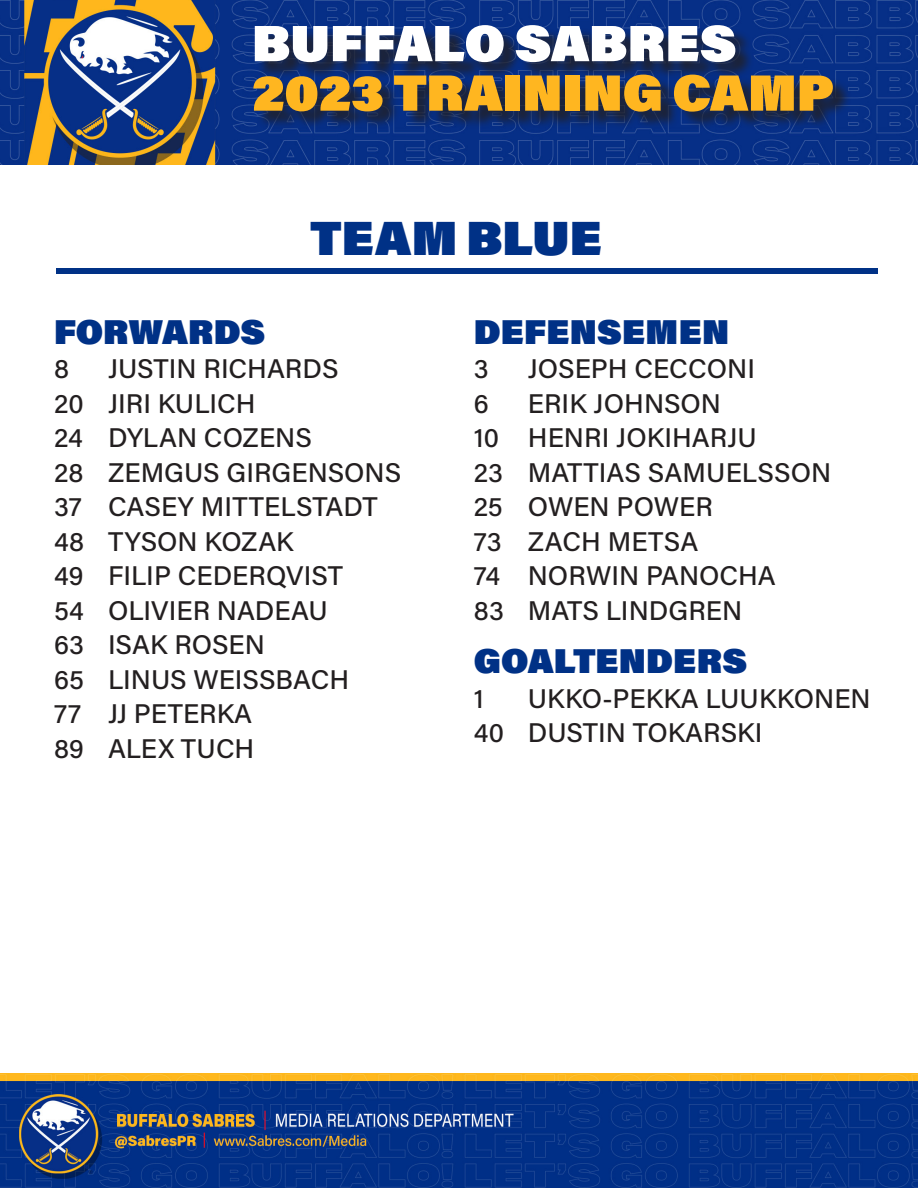
<style>
.page{position:relative;width:918px;height:1188px;background:#fff}
.page>*{position:absolute;margin:0;border:0;box-sizing:border-box;transform-origin:0 0}
.t1{font:900 51px "Acumin Pro";color:#ffb620}
.t2{font:900 51px "Acumin Pro";color:#fff}
.t3{font:900 48px "Acumin Pro";color:#003186}
.t4{font:900 34.5px "Acumin Pro";letter-spacing:.005em;color:#003186}
.t5{font:500 27px "Acumin Pro";color:#231f20}
</style>
<div class="page">
<img style="left:0;top:0;width:873px;height:164px">
<div style="left:256px;top:28px;width:596px;height:102px;background:#231f20;opacity:.75"></div>
<div style="left:56px;top:268px;width:822px;height:6px;background:#003186"></div>
<img style="left:0;top:1073px;width:918px;height:115px">
<img style="left:873px;top:0;width:45px;height:164px">
<p class="t2" style="left:252px;top:7px;width:486px">BUFFALO SABRES</p>
<p class="t1" style="left:252px;top:56px;width:584px">2023 TRAINING CAMP</p>
<p class="t3" style="left:310px;top:204px;width:293px">TEAM BLUE</p>
<p class="t4" style="left:54px;top:307px;width:213px">FORWARDS</p>
<p class="t5" style="left:54px;top:350px;width:17px">8</p>
<p class="t5" style="left:108px;top:350px;width:232px">JUSTIN RICHARDS</p>
<p class="t5" style="left:54px;top:384px;width:203px">20 JIRI KULICH</p>
<p class="t5" style="left:54px;top:419px;width:259px">24 DYLAN COZENS</p>
<p class="t5" style="left:54px;top:453px;width:349px">28 ZEMGUS GIRGENSONS</p>
<p class="t5" style="left:54px;top:488px;width:325px">37 CASEY MITTELSTADT</p>
<p class="t5" style="left:54px;top:522px;width:241px">48 TYSON KOZAK</p>
<p class="t5" style="left:54px;top:557px;width:291px">49 FILIP CEDERQVIST</p>
<p class="t5" style="left:54px;top:591px;width:275px">54 OLIVIER NADEAU</p>
<p class="t5" style="left:54px;top:626px;width:212px">63 ISAK ROSEN</p>
<p class="t5" style="left:54px;top:660px;width:297px">65 LINUS WEISSBACH</p>
<p class="t5" style="left:54px;top:695px;width:200px">77 JJ PETERKA</p>
<p class="t5" style="left:54px;top:729px;width:202px">89 ALEX TUCH</p>
<p class="t4" style="left:474px;top:307px;width:257px">DEFENSEMEN</p>
<p class="t5" style="left:474px;top:350px;width:16px">3</p>
<p class="t5" style="left:528px;top:350px;width:229px">JOSEPH CECCONI</p>
<p class="t5" style="left:474px;top:384px;width:16px">6</p>
<p class="t5" style="left:528px;top:384px;width:195px">ERIK JOHNSON</p>
<p class="t5" style="left:474px;top:419px;width:285px">10 HENRI JOKIHARJU</p>
<p class="t5" style="left:474px;top:453px;width:359px">23 MATTIAS SAMUELSSON</p>
<p class="t5" style="left:474px;top:488px;width:241px">25 OWEN POWER</p>
<p class="t5" style="left:474px;top:522px;width:226px">73 ZACH METSA</p>
<p class="t5" style="left:474px;top:557px;width:304px">74 NORWIN PANOCHA</p>
<p class="t5" style="left:474px;top:591px;width:270px">83 MATS LINDGREN</p>
<p class="t4" style="left:474px;top:637px;width:275px">GOALTENDERS</p>
<p class="t5" style="left:474px;top:680px;width:12px">1</p>
<p class="t5" style="left:528px;top:680px;width:344px">UKKO-PEKKA LUUKKONEN</p>
<p class="t5" style="left:474px;top:714px;width:290px">40 DUSTIN TOKARSKI</p>
</div>
